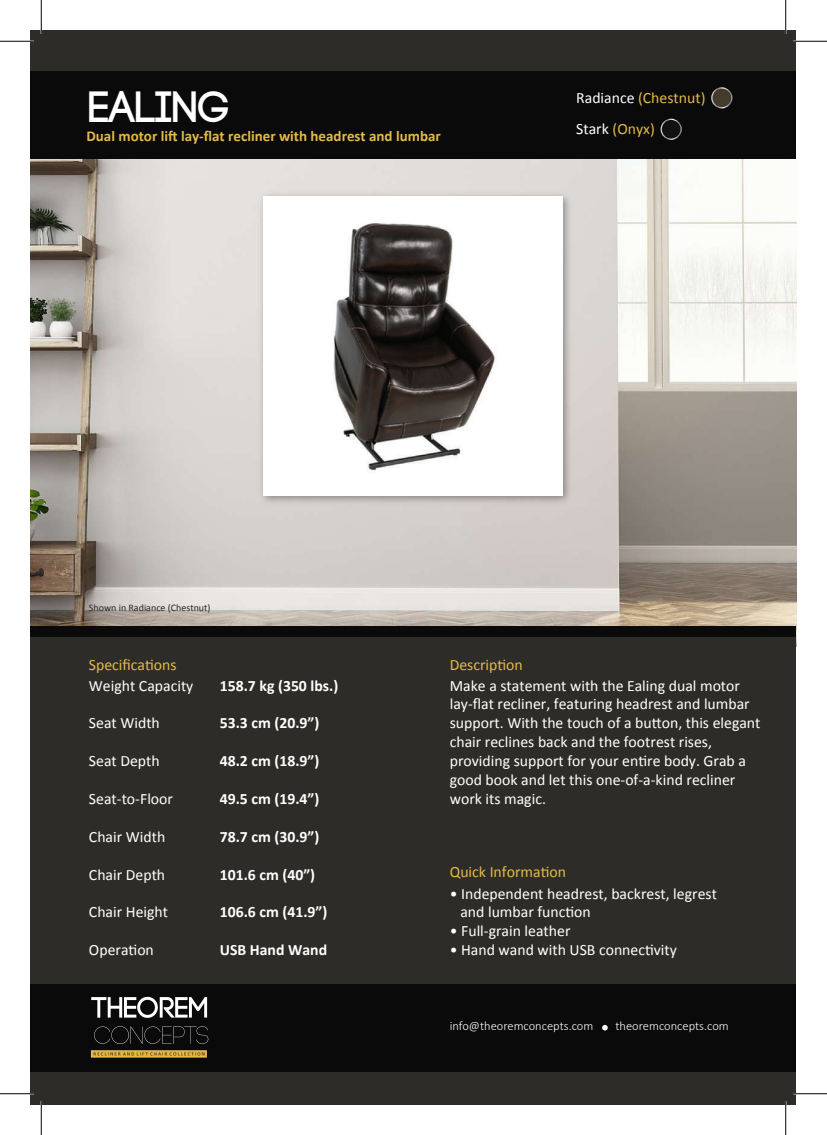
<style>
.page{position:relative;width:827px;height:1135px;background:#fff}
.page>*{position:absolute;margin:0;border:0;box-sizing:border-box;transform-origin:0 0}
.t1{font:700 43.75px "Code";color:#fff}
.t2{font:15.75px/18.9px "Calibri";color:#fff}
.t3{font:700 15.75px "Calibri";color:#fff}
.t4{font:15.75px/31.4px "Calibri";color:#e6ba49}
.t5{font:700 15px "Calibri";color:#e6ba49}
.t6{font:300 12.5px "Calibri";color:#fff}
.t7{font:10px "Calibri";color:#282526}
.s1{color:#fff}
</style>
<div class="page">
<img style="left:31px;top:159px;width:765px;height:467px">
<div style="left:31px;top:631px;width:765px;height:473px;background:#2e2c28"></div>
<div style="left:31px;top:31px;width:765px;height:40px;background:#2e2c28"></div>
<div style="left:31px;top:71px;width:765px;height:88px;background:#090a09"></div>
<div style="left:31px;top:626px;width:765px;height:10px;background:#090a09"></div>
<div style="left:31px;top:984px;width:765px;height:87px;background:#090a09"></div>
<div style="left:712px;top:88px;width:19px;height:20px;background:#443b2f;border-radius:50%"></div>
<div style="left:711px;top:87px;width:21px;height:21px;border:1px solid #fff;border-radius:50%"></div>
<div style="left:661px;top:119px;width:20px;height:20px;background:#111012;border-radius:50%"></div>
<div style="left:660px;top:119px;width:21px;height:21px;border:1px solid #fff;border-radius:50%"></div>
<img style="left:255px;top:188px;width:320px;height:320px">
<div style="left:264px;top:197px;width:299px;height:299px;background:#fff"></div>
<img style="left:333px;top:223px;width:162px;height:250px">
<img style="left:90px;top:996px;width:119px;height:61px">
<svg style="left:602px;top:1025px;width:5px;height:5px"></svg>
<hr style="left:0;top:40px;width:34px;height:2px;background:#fff">
<hr style="left:793px;top:40px;width:34px;height:2px;background:#fff">
<hr style="left:40px;top:0;width:2px;height:34px;background:#fff">
<hr style="left:40px;top:1101px;width:2px;height:34px;background:#fff">
<hr style="left:0;top:41px;width:34px;height:1px;background:#000">
<hr style="left:793px;top:41px;width:34px;height:1px;background:#000">
<hr style="left:0;top:1093px;width:34px;height:1px;background:#000">
<hr style="left:793px;top:1093px;width:34px;height:1px;background:#000">
<hr style="left:41px;top:0;width:1px;height:34px;background:#000">
<hr style="left:41px;top:1101px;width:1px;height:34px;background:#000">
<hr style="left:785px;top:0;width:1px;height:34px;background:#000">
<hr style="left:785px;top:1101px;width:1px;height:34px;background:#000">
<h1 class="t1" style="left:89px;top:85px;width:142px">EALING</h1>
<p class="t5" style="left:86px;top:126px;width:356px">Dual motor lift lay-flat recliner with headrest and lumbar</p>
<p class="t4" style="left:576px;top:82px;width:131px"><span class="s1">Radiance</span> (Chestnut)<br><span class="s1">Stark</span> (Onyx)</p>
<p class="t7" style="left:89px;top:602px;width:123px">Shown in Radiance (Chestnut)</p>
<p class="t4" style="left:89px;top:649px;width:89px">Specifications</p>
<p class="t4" style="left:450px;top:649px;width:75px">Description</p>
<p class="t2" style="left:89px;top:676px;width:106px">Weight Capacity</p>
<p class="t2" style="left:89px;top:714px;width:72px">Seat Width</p>
<p class="t2" style="left:89px;top:752px;width:72px">Seat Depth</p>
<p class="t2" style="left:89px;top:789px;width:86px">Seat-to-Floor</p>
<p class="t2" style="left:89px;top:827px;width:78px">Chair Width</p>
<p class="t2" style="left:89px;top:865px;width:78px">Chair Depth</p>
<p class="t2" style="left:89px;top:903px;width:81px">Chair Height</p>
<p class="t2" style="left:89px;top:941px;width:66px">Operation</p>
<p class="t3" style="left:220px;top:675px;width:120px">158.7 kg (350 lbs.)</p>
<p class="t3" style="left:220px;top:713px;width:101px">53.3 cm (20.9”)</p>
<p class="t3" style="left:220px;top:751px;width:101px">48.2 cm (18.9”)</p>
<p class="t3" style="left:220px;top:789px;width:101px">49.5 cm (19.4”)</p>
<p class="t3" style="left:220px;top:826px;width:101px">78.7 cm (30.9”)</p>
<p class="t3" style="left:220px;top:864px;width:97px">101.6 cm (40”)</p>
<p class="t3" style="left:220px;top:902px;width:109px">106.6 cm (41.9”)</p>
<p class="t3" style="left:220px;top:940px;width:109px">USB Hand Wand</p>
<p class="t2" style="left:450px;top:676px;width:312px">Make a statement with the Ealing dual motor lay-flat recliner, featuring headrest and lumbar support. With the touch of a button, this elegant chair reclines back and the footrest rises, providing support for your entire body. Grab a good book and let this one-of-a-kind recliner work its magic.</p>
<p class="t4" style="left:450px;top:856px;width:118px">Quick Information</p>
<p class="t2" style="left:460px;top:884px;width:258px;text-indent:-11px">• Independent headrest, backrest, legrest and lumbar function</p>
<p class="t2" style="left:450px;top:922px;width:122px">• Full-grain leather</p>
<p class="t2" style="left:450px;top:941px;width:229px">• Hand wand with USB connectivity</p>
<p class="t6" style="left:450px;top:1018px;width:145px">info@theoremconcepts.com</p>
<p class="t6" style="left:615px;top:1018px;width:115px">theoremconcepts.com</p>
</div>
